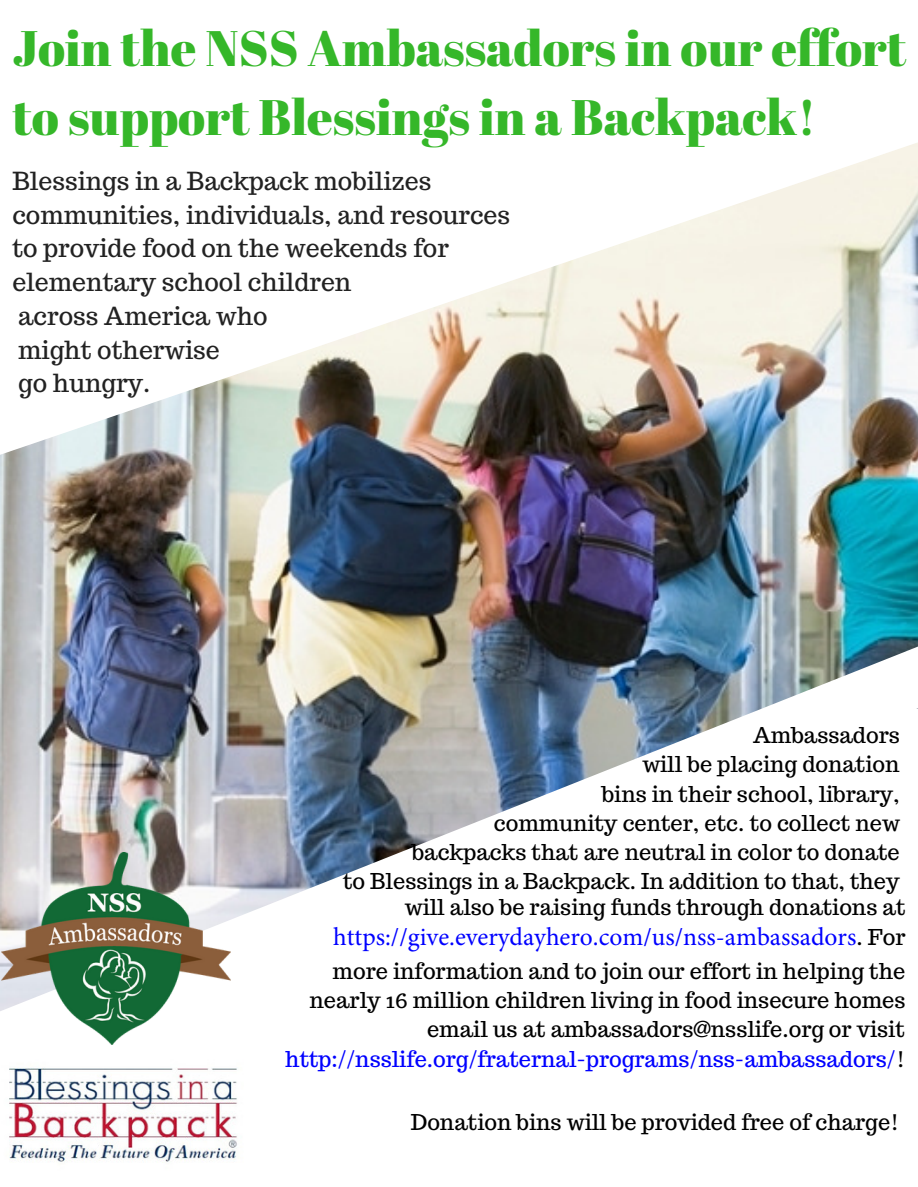
<style>
.page{position:relative;width:918px;height:1187px;background:#fff}
.page>*{position:absolute;margin:0;border:0;box-sizing:border-box;transform-origin:0 0}
.t1{font:49.8px/68.7px "Abril Fatface";color:#35b729}
.t2{font:25.5px "Minion Pro";color:#00f}
.t3{font:24.9px/33.8px "Trocchi";color:#222}
.t4{font:21.75px/29.2px "Trocchi";color:#000;text-align:right}
.s1{font-family:"Trocchi";font-size:21.75px;color:#000}
.s2{color:#00f}
</style>
<div class="page">
<img style="left:0;top:513px;width:918px;height:108px">
<img style="left:0;top:621px;width:918px;height:390px">
<img style="left:0;top:142px;width:918px;height:371px">
<svg style="left:874px;top:142px;width:32px;height:241px"></svg>
<svg style="left:0;top:142px;width:874px;height:261px"></svg>
<svg style="left:892px;top:700px;width:26px;height:31px"></svg>
<img style="left:45px;top:716px;width:866px;height:295px">
<img style="left:9px;top:1067px;width:228px;height:96px">
<img style="left:1px;top:852px;width:230px;height:192px">
<h1 class="t1" style="left:12px;top:13px;width:896px">Join the NSS Ambassadors in our effort to support Blessings in a Backpack!</h1>
<p class="t3" style="left:12px;top:164px;width:499px">Blessings in a Backpack mobilizes communities, individuals, and resources to provide food on the weekends for elementary school children<br>across America who<br>might otherwise<br>go hungry.</p>
<p class="t4" style="left:343px;top:720px;width:558px">Ambassadors<br>will be placing donation<br>bins in their school, library,<br>community center, etc. to collect new<br>backpacks that are neutral in color to donate<br>to Blessings in a Backpack. In addition to that, they</p>
<p class="t4" style="left:405px;top:892px;width:502px">will also be raising funds through donations at</p>
<p class="t2" style="left:333px;top:919px;width:574px">https://give.everydayhero.com/us/nss-ambassadors<span class="s1">. For</span></p>
<p class="t4" style="left:285px;top:956px;width:622px">more information and to join our effort in helping the nearly 16 million children living in food insecure homes email us at ambassadors@nsslife.org or visit <span class="s2">http://nsslife.org/fraternal-programs/nss-ambassadors/</span>!</p>
<p class="t4" style="left:411px;top:1106px;width:490px">Donation bins will be provided free of charge!</p>
</div>
